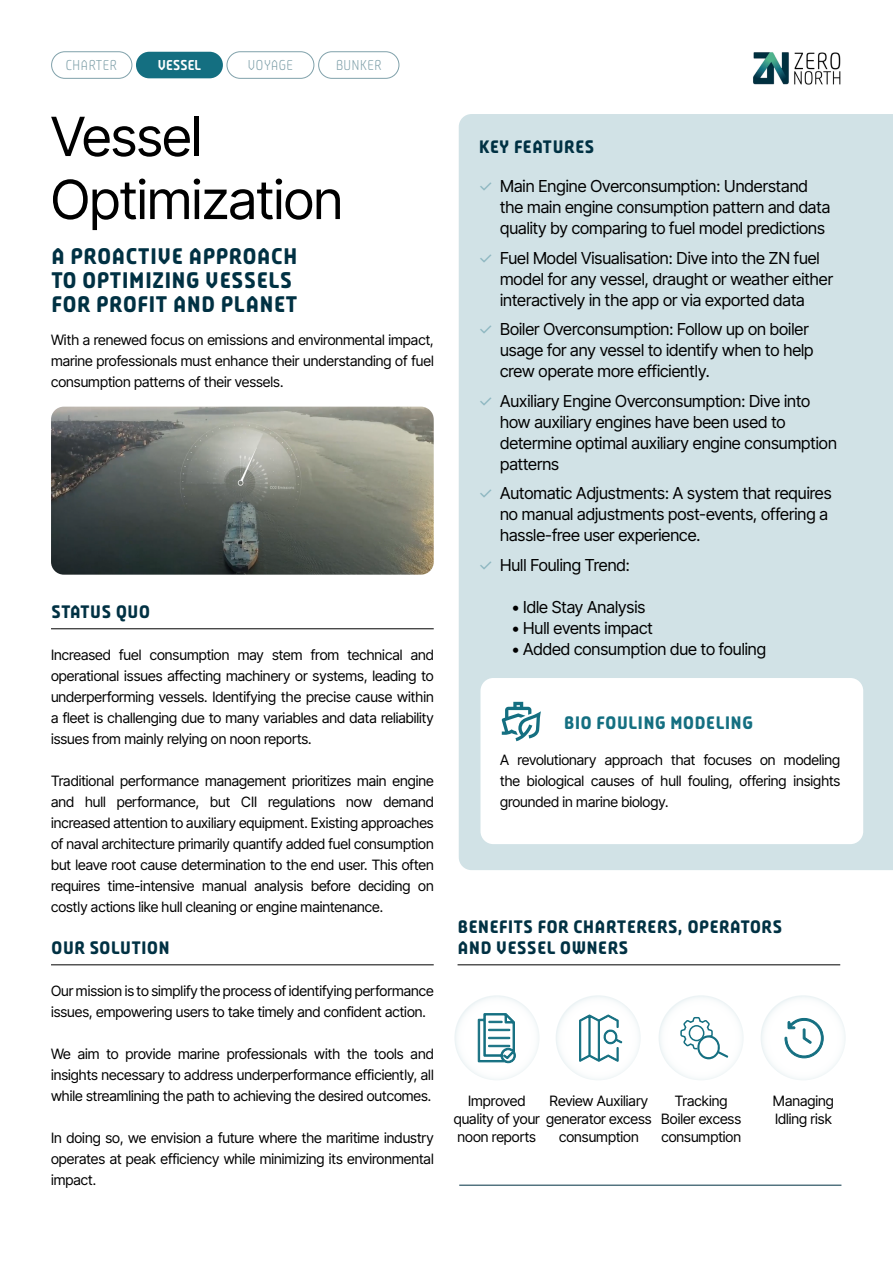
<style>
.page{position:relative;width:893px;height:1263px;background:#fff}
.page>*{position:absolute;margin:0;border:0;box-sizing:border-box;transform-origin:0 0}
.t1{font:54px/63px "Inter Tight";color:#000}
.t2{font:900 22.5px/24px "Plau";letter-spacing:.005em;color:#003143}
.t3{font:900 18px/21px "Plau";letter-spacing:.005em;color:#003143}
.t4{font:900 18px "Plau";letter-spacing:.005em;color:#146f81}
.t5{font:16.5px/21px "Inter Tight";color:#000}
.t6{font:14.25px/21px "Inter Tight";color:#000;text-align:justify}
.t7{font:300 14.25px "Plau";color:#80a1aa}
.t8{font:700 14.25px "Plau";letter-spacing:-.03em;color:#fff}
.s1{color:#8cb6c0}
.s2{font-style:inherit}
</style>
<div class="page">
<div style="left:459px;top:114px;width:434px;height:756px;background:#d1e2e6"></div>
<div style="left:480px;top:678px;width:383px;height:166px;background:#fff;border-radius:13px"></div>
<hr style="left:458px;top:964px;width:382px;height:1px;background:#000">
<svg style="left:502px;top:702px;width:39px;height:39px"></svg>
<div style="left:136px;top:52px;width:87px;height:26px;background:#146f81;border-radius:13px"></div>
<div style="left:51px;top:51px;width:81px;height:28px;border:1px solid #80a1aa;border-radius:13px"></div>
<div style="left:318px;top:51px;width:81px;height:28px;border:1px solid #80a1aa;border-radius:13px"></div>
<div style="left:227px;top:51px;width:87px;height:28px;border:1px solid #80a1aa;border-radius:13px"></div>
<hr style="left:51px;top:628px;width:383px;height:1px;background:#000">
<hr style="left:51px;top:964px;width:383px;height:1px;background:#000">
<img style="left:753px;top:52px;width:88px;height:33px">
<img style="left:51px;top:407px;width:383px;height:168px">
<div style="left:658px;top:995px;width:86px;height:85px;background:linear-gradient(to right,#fbfcfd,#fbfdfd);border-radius:43px"></div>
<div style="left:454px;top:995px;width:85px;height:85px;background:linear-gradient(to right,#fafcfc,#fdfdfe);border-radius:43px"></div>
<hr style="left:459px;top:1185px;width:382px;height:1px;background:#003143">
<svg style="left:478px;top:1013px;width:38px;height:50px"></svg>
<svg style="left:579px;top:1014px;width:44px;height:48px"></svg>
<svg style="left:680px;top:1016px;width:48px;height:43px"></svg>
<svg style="left:785px;top:1018px;width:38px;height:40px"></svg>
<p class="t7" style="left:66px;top:57px;width:53px">CHARTER</p>
<p class="t8" style="left:158px;top:57px;width:45px">VESSEL</p>
<p class="t7" style="left:247px;top:57px;width:47px">VOYAGE</p>
<p class="t7" style="left:336px;top:57px;width:48px">BUNKER</p>
<h1 class="t1" style="left:51px;top:104px;width:293px">Vessel<br>Optimization</h1>
<h2 class="t2" style="left:51px;top:244px;width:248px">A PROACTIVE APPROACH<br>TO OPTIMIZING VESSELS<br>FOR PROFIT AND PLANET</h2>
<p class="t6" style="left:51px;top:329px;width:384px">With a renewed focus on emissions and environmental impact, marine professionals must enhance their understanding of fuel consumption patterns of their vessels.</p>
<p class="t3" style="left:51px;top:601px;width:101px">STATUS QUO</p>
<p class="t6" style="left:51px;top:644px;width:384px">Increased fuel consumption may stem from technical and operational issues affecting machinery or systems, leading to underperforming vessels. Identifying the precise cause within a fleet is challenging due to many variables and data reliability issues from mainly relying on noon reports.</p>
<p class="t6" style="left:51px;top:770px;width:384px">Traditional performance management prioritizes main engine and hull performance, but CII regulations now demand increased attention to auxiliary equipment. Existing approaches of naval architecture primarily quantify added fuel consumption but leave root cause determination to the end user. This often requires time-intensive manual analysis before deciding on costly actions like hull cleaning or engine maintenance.</p>
<p class="t3" style="left:51px;top:937px;width:120px">OUR SOLUTION</p>
<p class="t6" style="left:51px;top:980px;width:384px">Our mission is to simplify the process of identifying performance issues, empowering users to take timely and confident action.</p>
<p class="t6" style="left:51px;top:1043px;width:384px">We aim to provide marine professionals with the tools and insights necessary to address underperformance efficiently, all while streamlining the path to achieving the desired outcomes.</p>
<p class="t6" style="left:51px;top:1127px;width:384px">In doing so, we envision a future where the maritime industry operates at peak efficiency while minimizing its environmental impact.</p>
<p class="t3" style="left:479px;top:137px;width:117px">KEY FEATURES</p>
<p class="t5" style="left:500px;top:175px;width:332px;text-indent:-21px"><span class="s1">✓</span> Main Engine Overconsumption: Understand the main engine consumption pattern and data quality by comparing to fuel model predictions</p>
<p class="t5" style="left:500px;top:247px;width:334px;text-indent:-21px"><span class="s1">✓</span> Fuel Model Visualisation: Dive into the ZN fuel model for any vessel, draught or weather either interactively in the app or via exported data</p>
<p class="t5" style="left:500px;top:318px;width:315px;text-indent:-21px"><span class="s1">✓</span> Boiler Overconsumption: Follow up on boiler usage for any vessel to identify when to help crew operate more efficiently.</p>
<p class="t5" style="left:500px;top:390px;width:338px;text-indent:-21px"><span class="s1">✓</span> Auxiliary Engine Overconsumption: Dive into how auxiliary engines have been used to determine optimal auxiliary engine consumption patterns</p>
<p class="t5" style="left:500px;top:482px;width:333px;text-indent:-21px"><span class="s1">✓</span> Automatic Adjustments: A system that requires no manual adjustments post-events, offering a hassle-free user experience.</p>
<p class="t5" style="left:479px;top:554px;width:152px"><span class="s1">✓</span> <span class="s2">H</span>ull Fouling Trend:</p>
<p class="t5" style="left:512px;top:596px;width:135px">• Idle Stay Analysis</p>
<p class="t5" style="left:512px;top:617px;width:143px">• Hull events impact</p>
<p class="t5" style="left:512px;top:638px;width:256px">• Added consumption due to fouling</p>
<p class="t4" style="left:564px;top:712px;width:191px">BIO FOULING MODELING</p>
<p class="t6" style="left:500px;top:749px;width:342px">A revolutionary approach that focuses on modeling the biological causes of hull fouling, offering insights grounded in marine biology.</p>
<p class="t3" style="left:458px;top:916px;width:326px">BENEFITS FOR CHARTERERS, OPERATORS<br>AND VESSEL OWNERS</p>
<p class="t6" style="left:550px;top:1090px;width:100px">Review Auxiliary</p>
<p class="t6" style="left:559px;top:1126px;width:81px">consumption</p>
<p class="t6" style="left:454px;top:1092px;width:200px;line-height:18px;text-align:left;text-indent:14px">Improved<br>quality of your generator excess noon reports</p>
<p class="t6" style="left:661px;top:1092px;width:81px;line-height:18px;text-align:center">Tracking<br>Boiler excess consumption</p>
<p class="t6" style="left:773px;top:1092px;width:62px;line-height:18px">Managing<br>Idling risk</p>
</div>
